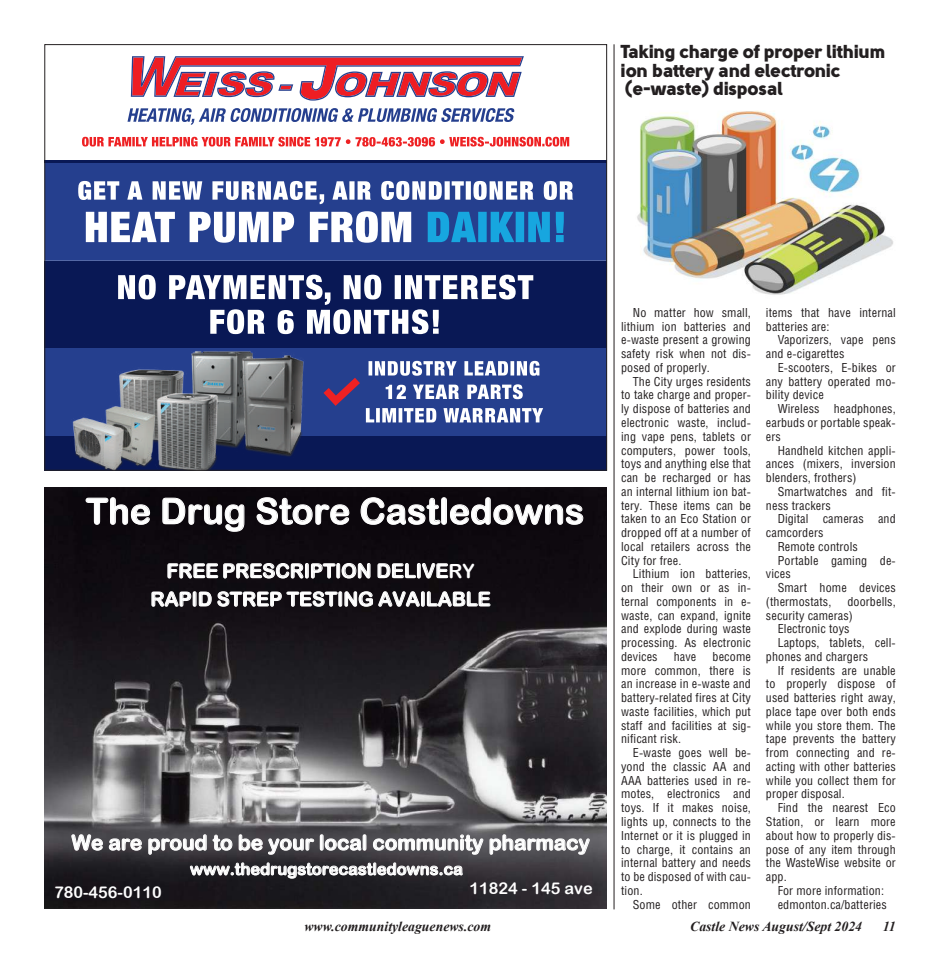
<style>
.page{position:relative;width:945px;height:975px;background:#fff}
.page>*{position:absolute;margin:0;border:0;box-sizing:border-box;transform-origin:0 0}
.t1{font:35.75px "Arial Rounded MT Bold";color:#fff}
.t2{font:20.75px "Arial Rounded MT Bold";color:#fff}
.t3{font:19.5px/28.2px "Arial Rounded MT Bold";color:#fff;text-align:center}
.t4{font:18.75px/18.4px "Solomon Sans Black";color:#231f20}
.t5{font:16.25px "Arial Rounded MT Bold";color:#fff}
.t6{font:italic 700 13.75px "Times New Roman";color:#231f20}
.t7{font:condensed 12.5px/13.8px "Helios";letter-spacing:.01em;color:#231f20;text-align:justify}
</style>
<div class="page">
<img style="left:45px;top:487px;width:561px;height:421px">
<div style="left:45px;top:163px;width:561px;height:98px;background:#253f8e"></div>
<div style="left:44px;top:261px;width:562px;height:209px;background:#091855"></div>
<div style="left:44px;top:348px;width:562px;height:87px;background:#253f8e"></div>
<svg style="left:82px;top:137px;width:487px;height:9px"></svg>
<hr style="left:44px;top:160px;width:562px;height:3px;background:#091855">
<svg style="left:131px;top:56px;width:393px;height:45px"></svg>
<svg style="left:127px;top:108px;width:387px;height:17px"></svg>
<svg style="left:427px;top:212px;width:136px;height:30px"></svg>
<svg style="left:86px;top:211px;width:325px;height:32px"></svg>
<svg style="left:78px;top:181px;width:495px;height:23px"></svg>
<img style="left:191px;top:351px;width:60px;height:25px">
<img style="left:119px;top:363px;width:77px;height:36px">
<img style="left:141px;top:376px;width:81px;height:92px">
<img style="left:66px;top:399px;width:96px;height:69px">
<svg style="left:118px;top:275px;width:415px;height:59px"></svg>
<svg style="left:366px;top:408px;width:177px;height:14px"></svg>
<svg style="left:385px;top:384px;width:137px;height:15px"></svg>
<svg style="left:368px;top:361px;width:171px;height:15px"></svg>
<img style="left:222px;top:352px;width:106px;height:104px">
<svg style="left:323px;top:378px;width:37px;height:28px"></svg>
<hr style="left:613px;top:44px;width:1px;height:865px;background:#231f20">
<img style="left:637px;top:110px;width:256px;height:185px">
<h3 class="t4" style="left:621px;top:43px;width:266px">Taking charge of proper lithium ion battery and electronic (e-waste) disposal</h3>
<h1 class="t1" style="left:86px;top:490px;width:500px">The Drug Store Castledowns</h1>
<h3 class="t3" style="left:150px;top:556px;width:341px">FREE PRESCRIPTION DELIVERY<br>RAPID STREP TESTING AVAILABLE</h3>
<h2 class="t2" style="left:71px;top:830px;width:519px">We are proud to be your local community pharmacy</h2>
<h3 class="t5" style="left:54px;top:882px;width:109px">780-456-0110</h3>
<h3 class="t5" style="left:190px;top:859px;width:274px">www.thedrugstorecastledowns.ca</h3>
<h3 class="t5" style="left:469px;top:878px;width:125px">11824 - 145 ave</h3>
<p class="t7" style="left:621px;top:305px;width:131px;text-indent:12px">No matter how small, lithium ion batteries and e-waste present a growing safety risk when not dis&shy;posed of properly.</p>
<p class="t7" style="left:621px;top:374px;width:131px;text-indent:12px">The City urges residents to take charge and proper&shy;ly dispose of batteries and electronic waste, includ&shy;ing vape pens, tablets or computers, power tools, toys and anything else that can be recharged or has an internal lithium ion bat&shy;tery. These items can be taken to an Eco Station or dropped off at a number of local retailers across the City for free.</p>
<p class="t7" style="left:621px;top:566px;width:131px;text-indent:12px">Lithium ion batteries, on their own or as in&shy;ternal components in e&shy;waste, can expand, ignite and explode during waste processing. As electronic devices</p>
<p class="t7" style="left:621px;top:649px;width:131px;text-indent:91px">become more common, there is an increase in e-waste and battery-related fires at City waste facilities, which put staff and facilities at sig&shy;nificant risk.</p>
<p class="t7" style="left:621px;top:745px;width:131px;text-indent:12px">E-waste goes well be&shy;yond the classic AA and AAA batteries used in re&shy;motes, electronics and toys. If it makes noise, lights up, connects to the Internet or it is plugged in to charge, it contains an internal battery and needs to be disposed of with cau&shy;tion.</p>
<p class="t7" style="left:632px;top:896px;width:120px">Some other common</p>
<p class="t7" style="left:673px;top:649px;width:24px">have</p>
<p class="t7" style="left:765px;top:305px;width:131px">items that have internal batteries are:</p>
<p class="t7" style="left:765px;top:333px;width:131px;text-indent:12px">Vaporizers, vape pens and e-cigarettes</p>
<p class="t7" style="left:765px;top:360px;width:131px;text-indent:12px">E-scooters, E-bikes or any battery operated mo&shy;bility device</p>
<p class="t7" style="left:765px;top:401px;width:131px;text-indent:12px">Wireless headphones, earbuds or portable speak&shy;ers</p>
<p class="t7" style="left:765px;top:443px;width:131px;text-indent:12px">Handheld kitchen appli&shy;ances (mixers, inversion blenders, frothers)</p>
<p class="t7" style="left:765px;top:484px;width:131px;text-indent:12px">Smartwatches and fit&shy;ness trackers</p>
<p class="t7" style="left:777px;top:511px;width:120px">Digital cameras and</p>
<p class="t7" style="left:765px;top:525px;width:59px">camcorders</p>
<p class="t7" style="left:777px;top:539px;width:82px">Remote controls</p>
<p class="t7" style="left:777px;top:553px;width:120px">Portable gaming de-</p>
<p class="t7" style="left:765px;top:566px;width:26px">vices</p>
<p class="t7" style="left:777px;top:580px;width:120px">Smart home devices</p>
<p class="t7" style="left:765px;top:594px;width:67px">(thermostats,</p>
<p class="t7" style="left:847px;top:594px;width:50px">doorbells,</p>
<p class="t7" style="left:765px;top:608px;width:88px">security cameras)</p>
<p class="t7" style="left:777px;top:621px;width:73px">Electronic toys</p>
<p class="t7" style="left:777px;top:635px;width:120px">Laptops, tablets, cell-</p>
<p class="t7" style="left:765px;top:649px;width:104px">phones and chargers</p>
<p class="t7" style="left:777px;top:663px;width:120px">If residents are unable</p>
<p class="t7" style="left:765px;top:676px;width:131px">to properly dispose of</p>
<p class="t7" style="left:765px;top:690px;width:131px">used batteries right away,</p>
<p class="t7" style="left:765px;top:704px;width:131px">place tape over both ends</p>
<p class="t7" style="left:765px;top:718px;width:131px">while you store them. The</p>
<p class="t7" style="left:765px;top:731px;width:131px">tape prevents the battery</p>
<p class="t7" style="left:765px;top:745px;width:131px">from connecting and re-</p>
<p class="t7" style="left:765px;top:759px;width:131px">acting with other batteries</p>
<p class="t7" style="left:765px;top:773px;width:131px">while you collect them for</p>
<p class="t7" style="left:765px;top:786px;width:80px">proper disposal.</p>
<p class="t7" style="left:777px;top:800px;width:120px">Find the nearest Eco</p>
<p class="t7" style="left:765px;top:814px;width:131px">Station, or learn more</p>
<p class="t7" style="left:765px;top:828px;width:131px">about how to properly dis-</p>
<p class="t7" style="left:765px;top:841px;width:131px">pose of any item through</p>
<p class="t7" style="left:765px;top:855px;width:131px">the WasteWise website or</p>
<p class="t7" style="left:765px;top:869px;width:22px">app.</p>
<p class="t7" style="left:777px;top:883px;width:108px">For more information:</p>
<p class="t7" style="left:777px;top:896px;width:111px">edmonton.ca/batteries</p>
<p class="t6" style="left:304px;top:916px;width:188px">www.communityleaguenews.com</p>
<p class="t6" style="left:690px;top:916px;width:173px">Castle News August/Sept 2024</p>
<p class="t6" style="left:882px;top:916px;width:14px">11</p>
</div>
